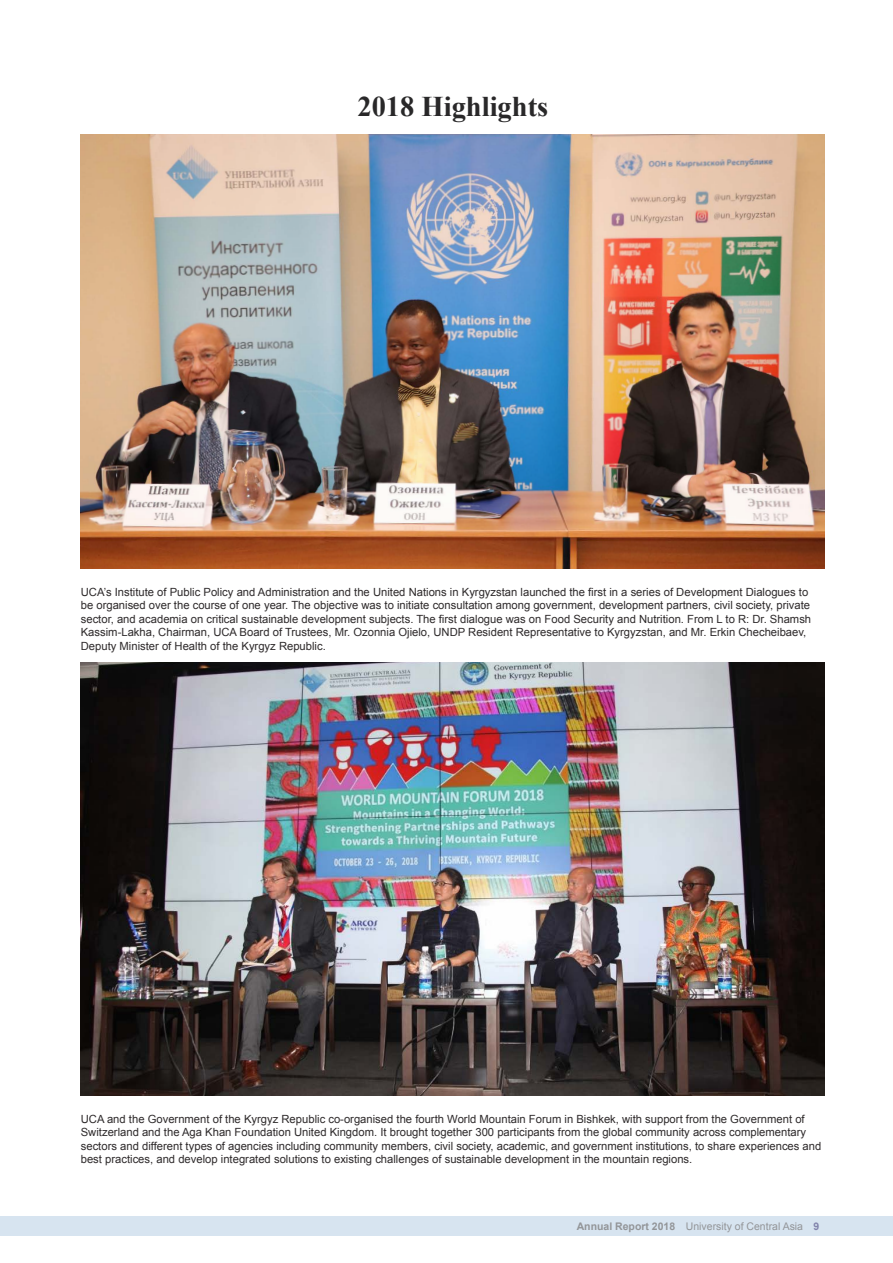
<style>
.page{position:relative;width:893px;height:1263px;background:#fff}
.page>*{position:absolute;margin:0;border:0;box-sizing:border-box;transform-origin:0 0}
.t1{font:700 28.5px "Times New Roman";color:#292829}
.t2{font:11.25px/13.5px "Arial";color:#2e2a2b}
.t3{font:10.5px "Arial";color:#939598}
.s1{font-weight:700}
.s2{font-weight:700;color:#8284ac}
</style>
<div class="page">
<img style="left:81px;top:135px;width:744px;height:433px">
<img style="left:81px;top:662px;width:744px;height:434px">
<div style="left:0;top:1216px;width:893px;height:19px;background:#d7e4f0"></div>
<h1 class="t1" style="left:357px;top:87px;width:192px">2018 Highlights</h1>
<p class="t2" style="left:81px;top:585px;width:732px">UCA’s Institute of Public Policy and Administration and the United Nations in Kyrgyzstan launched the first in a series of Development Dialogues to be organised over the course of one year. The objective was to initiate consultation among government, development partners, civil society, private sector, and academia on critical sustainable development subjects. The first dialogue was on Food Security and Nutrition. From L to R: Dr. Shamsh Kassim-Lakha, Chairman, UCA Board of Trustees, Mr. Ozonnia Ojielo, UNDP Resident Representative to Kyrgyzstan, and Mr. Erkin Checheibaev, Deputy Minister of Health of the Kyrgyz Republic.</p>
<p class="t2" style="left:81px;top:1112px;width:742px">UCA and the Government of the Kyrgyz Republic co-organised the fourth World Mountain Forum in Bishkek, with support from the Government of Switzerland and the Aga Khan Foundation United Kingdom. It brought together 300 participants from the global community across complementary sectors and different types of agencies including community members, civil society, academic, and government institutions, to share experiences and best practices, and develop integrated solutions to existing challenges of sustainable development in the mountain regions.</p>
<p class="t3" style="left:577px;top:1219px;width:244px"><span class="s1">Annual Report 2018</span> University of Central Asia <span class="s2">9</span></p>
</div>
